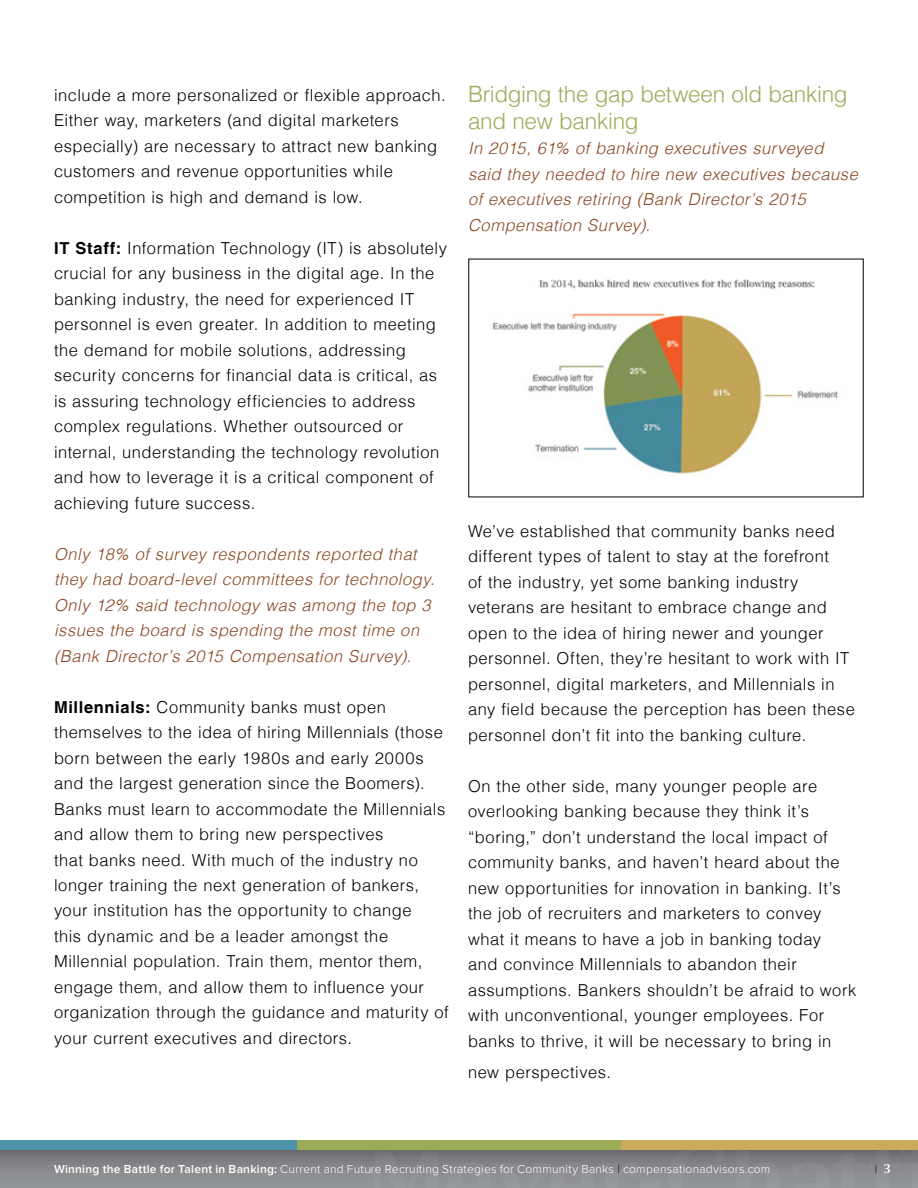
<style>
.page{position:relative;width:918px;height:1188px;background:#fff}
.page>*{position:absolute;margin:0;border:0;box-sizing:border-box;transform-origin:0 0}
.t1{font:300 22.5px/27px "Helvetica LT";letter-spacing:-.015em;color:#9aac58}
.t2{font:300 16.5px/25.5px "Helvetica LT";letter-spacing:.03em;color:#000}
.t3{font:italic 300 16.5px/25.5px "Helvetica LT";letter-spacing:.03em;color:#8a451f}
.t4{font:300 12px "Proxima Nova";letter-spacing:.02em;color:#fff}
.t5{font:300 12px "Proxima Nova";color:#000}
.s1{font-weight:700}
.s2{font-weight:600}
.s3{color:#000101}
.s4{font-family:"Lucida Bright";font-weight:600;color:#fff}
</style>
<div class="page">
<div style="left:0;top:1148px;width:918px;height:40px;background:linear-gradient(to bottom,#6d6d6f,#979a9d)"></div>
<svg style="left:367px;top:1150px;width:551px;height:38px;background:#858789"></svg>
<div style="left:618px;top:1141px;width:300px;height:9px;background:#cbaa5b"></div>
<div style="left:294px;top:1141px;width:327px;height:9px;background:#9aac58"></div>
<div style="left:0;top:1141px;width:297px;height:9px;background:#4d93aa"></div>
<img style="left:492px;top:279px;width:346px;height:195px">
<p class="t2" style="left:54px;top:82px;width:393px">include a more personalized or flexible approach.<br>Either way, marketers (and digital marketers especially) are necessary to attract new banking customers and revenue opportunities while competition is high and demand is low.</p>
<p class="t2" style="left:54px;top:235px;width:395px"><span class="s1">IT Staff:</span> Information Technology (IT) is absolutely crucial for any business in the digital age. In the banking industry, the need for experienced IT personnel is even greater. In addition to meeting the demand for mobile solutions, addressing security concerns for financial data is critical, as is assuring technology efficiencies to address complex regulations. Whether outsourced or internal, understanding the technology revolution and how to leverage it is a critical component of achieving future success.</p>
<p class="t3" style="left:54px;top:541px;width:382px">Only 18% of survey respondents reported that they had board-level committees for technology.<br>Only 12% said technology was among the top 3 issues the board is spending the most time on (Bank Director’s 2015 Compensation Survey).</p>
<p class="t2" style="left:54px;top:694px;width:396px"><span class="s1">Millennials:</span> Community banks must open themselves to the idea of hiring Millennials (those born between the early 1980s and early 2000s and the largest generation since the Boomers).<br>Banks must learn to accommodate the Millennials and allow them to bring new perspectives<br>that banks need. With much of the industry no longer training the next generation of bankers, your institution has the opportunity to change<br>this dynamic and be a leader amongst the Millennial population. Train them, mentor them, engage them, and allow them to influence your organization through the guidance and maturity of your current executives and directors.</p>
<h1 class="t1" style="left:468px;top:80px;width:381px">Bridging the gap between old banking and new banking</h1>
<p class="t3" style="left:468px;top:136px;width:391px">In 2015, 61% of banking executives surveyed said they needed to hire new executives because of executives retiring (Bank Director’s 2015<br>Compensation Survey).</p>
<p class="t2" style="left:468px;top:518px;width:388px">We’ve established that community banks need different types of talent to stay at the forefront<br>of the industry, yet some banking industry veterans are hesitant to embrace change and open to the idea of hiring newer and younger personnel. Often, they’re hesitant to work with IT personnel, digital marketers, and Millennials in any field because the perception has been these personnel don’t fit into the banking culture.</p>
<p class="t2" style="left:468px;top:773px;width:390px">On the other side, many younger people are overlooking banking because they think it’s “boring,” don’t understand the local impact of community banks, and haven’t heard about the new opportunities for innovation in banking. It’s the job of recruiters and marketers to convey what it means to have a job in banking today<br>and convince Millennials to abandon their assumptions. Bankers shouldn’t be afraid to work with unconventional, younger employees. For banks to thrive, it will be necessary to bring in</p>
<p class="t2" style="left:468px;top:1060px;width:145px">new perspectives.</p>
<p class="t4" style="left:54px;top:1164px;width:718px"><span class="s2">Winning the Battle for Talent in Banking:</span> Current and Future Recruiting Strategies for Community Banks <span class="s3">|</span> compensationadvisors.com</p>
<p class="t5" style="left:875px;top:1164px;width:18px">| <span class="s4">3</span></p>
</div>
